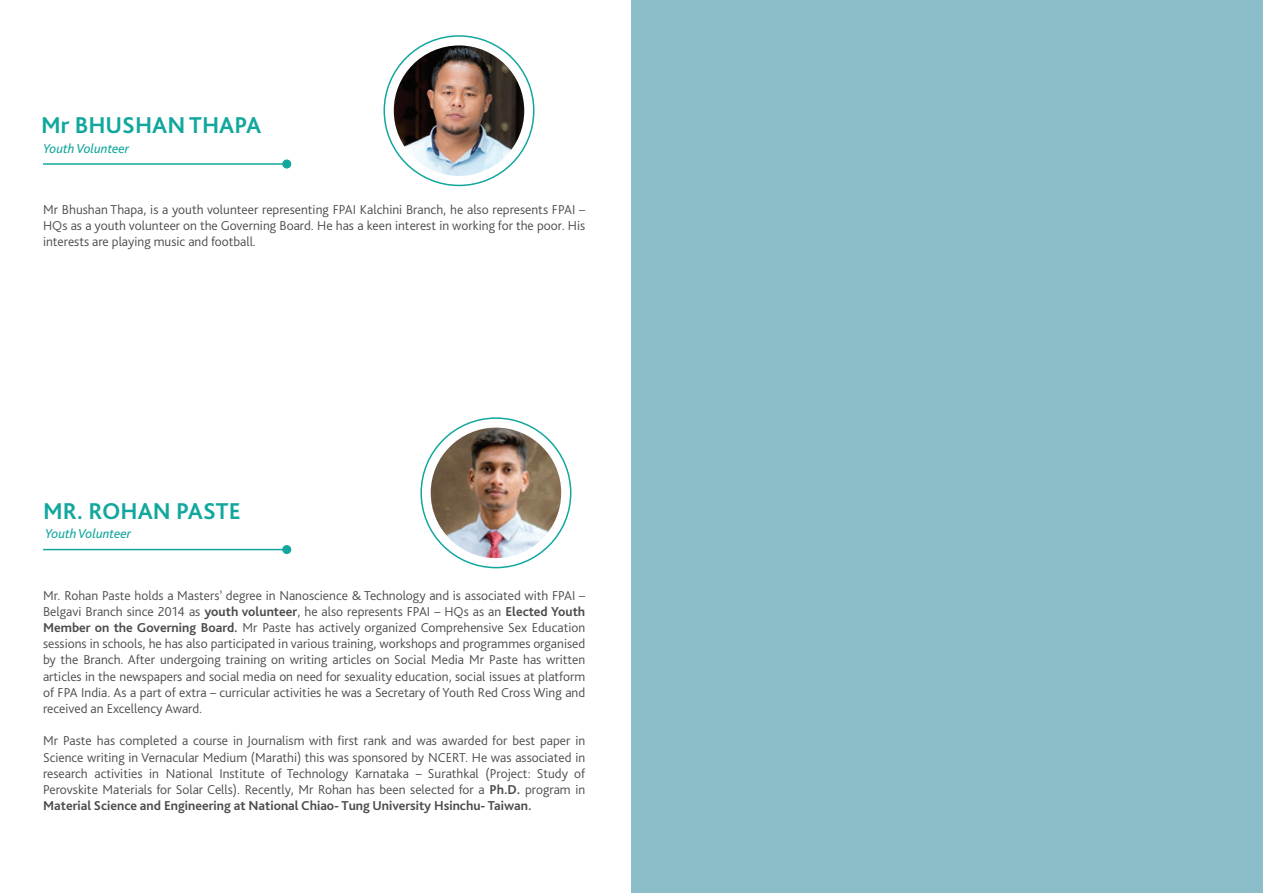
<style>
.page{position:relative;width:1263px;height:893px;background:#fff}
.page>*{position:absolute;margin:0;border:0;box-sizing:border-box;transform-origin:0 0}
.t1{font:700 24px "Bliss Pro";color:#12a79d}
.t2{font:300 13.5px/16.2px "Bliss Pro";color:#4b4c4d;text-align:justify}
.t3{font:italic 13.5px "Bliss Pro";color:#12a79d}
.s1{font-weight:700}
</style>
<div class="page">
<img style="left:394px;top:45px;width:130px;height:131px;border-radius:65px">
<hr style="left:43px;top:163px;width:244px;height:2px;background:#12a79d">
<div style="left:282px;top:159px;width:9px;height:10px;background:#12a79d;border-radius:50%"></div>
<img style="left:431px;top:428px;width:130px;height:130px;border-radius:65px">
<hr style="left:43px;top:549px;width:244px;height:1px;background:#12a79d">
<div style="left:282px;top:545px;width:9px;height:9px;background:#12a79d;border-radius:50%"></div>
<div style="left:631px;top:0;width:632px;height:893px;background:#8cbec9"></div>
<h1 class="t1" style="left:41px;top:110px;width:222px">Mr BHUSHAN THAPA</h1>
<p class="t3" style="left:43px;top:140px;width:88px">Youth Volunteer</p>
<p class="t2" style="left:43px;top:201px;width:544px">Mr Bhushan Thapa, is a youth volunteer representing FPAI Kalchini Branch, he also represents FPAI – HQs as a youth volunteer on the Governing Board. He has a keen interest in working for the poor. His interests are playing music and football.</p>
<h1 class="t1" style="left:43px;top:496px;width:199px">MR. ROHAN PASTE</h1>
<p class="t3" style="left:45px;top:525px;width:88px">Youth Volunteer</p>
<p class="t2" style="left:43px;top:587px;width:544px">Mr. Rohan Paste holds a Masters’ degree in Nanoscience &amp; Technology and is associated with FPAI – Belgavi Branch since 2014 as <span class="s1">youth volunteer</span>, he also represents FPAI – HQs as an <span class="s1">Elected Youth Member on the Governing Board.</span> Mr Paste has actively organized Comprehensive Sex Education sessions in schools, he has also participated in various training, workshops and programmes organised by the Branch. After undergoing training on writing articles on Social Media Mr Paste has written articles in the newspapers and social media on need for sexuality education, social issues at platform of FPA India. As a part of extra – curricular activities he was a Secretary of Youth Red Cross Wing and received an Excellency Award.</p>
<p class="t2" style="left:43px;top:732px;width:544px">Mr Paste has completed a course in Journalism with first rank and was awarded for best paper in Science writing in Vernacular Medium (Marathi) this was sponsored by NCERT. He was associated in research activities in National Institute of Technology Karnataka – Surathkal (Project: Study of Perovskite Materials for Solar Cells). Recently, Mr Rohan has been selected for a <span class="s1">Ph.D.</span> program in <span class="s1">Material Science and Engineering at National Chiao- Tung University Hsinchu- Taiwan.</span></p>
</div>
